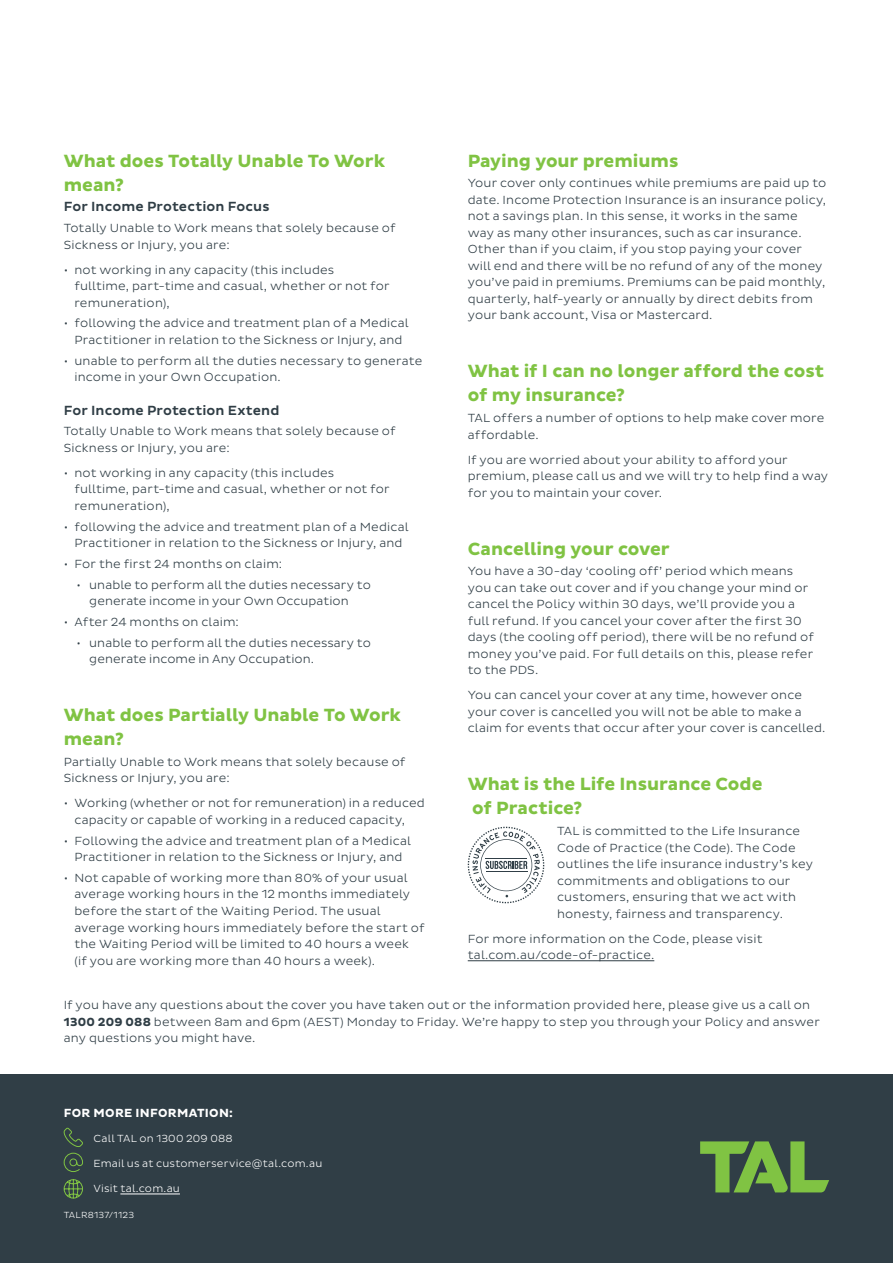
<style>
.page{position:relative;width:893px;height:1263px;background:#fff}
.page>*{position:absolute;margin:0;border:0;box-sizing:border-box;transform-origin:0 0}
.t1{font:700 18px/24px "Pluto Sans";color:#80c343}
.t2{font:500 13.5px "Pluto Sans";letter-spacing:.01em;color:#303e46}
.t3{font:300 12px/16.5px "Pluto Sans";letter-spacing:.015em;color:#303e46}
.t4{font:700 12px "Pluto Sans";letter-spacing:.03em;color:#fff}
.t5{font:300 10.5px "Pluto Sans";letter-spacing:.02em;color:#fff}
.t6{font:300 9px "Pluto Sans";letter-spacing:.02em;color:#fff}
.s1{font-weight:700}
</style>
<div class="page">
<hr style="left:468px;top:960px;width:186px;height:1px;background:#303e46">
<svg style="left:468px;top:827px;width:76px;height:76px"></svg>
<div style="left:0;top:1075px;width:893px;height:188px;background:#303e46"></div>
<hr style="left:120px;top:1193px;width:60px;height:1px;background:#fff">
<svg style="left:63px;top:1127px;width:20px;height:45px"></svg>
<svg style="left:63px;top:1179px;width:20px;height:20px"></svg>
<svg style="left:700px;top:1141px;width:129px;height:51px"></svg>
<h1 class="t1" style="left:64px;top:149px;width:323px">What does Totally Unable To Work mean?</h1>
<p class="t2" style="left:64px;top:199px;width:207px">For Income Protection Focus</p>
<p class="t3" style="left:64px;top:220px;width:333px">Totally Unable to Work means that solely because of<br>Sickness or Injury, you are:</p>
<p class="t3" style="left:74px;top:261px;width:317px;text-indent:-11px">• not working in any capacity (this includes fulltime, part-time and casual, whether or not for remuneration),</p>
<p class="t3" style="left:64px;top:315px;width:346px;text-align:center">• following the advice and treatment plan of a Medical<br>Practitioner in relation to the Sickness or Injury, and</p>
<p class="t3" style="left:74px;top:352px;width:349px;text-indent:-11px">• unable to perform all the duties necessary to generate income in your Own Occupation.</p>
<p class="t2" style="left:64px;top:402px;width:217px">For Income Protection Extend</p>
<p class="t3" style="left:64px;top:423px;width:333px">Totally Unable to Work means that solely because of<br>Sickness or Injury, you are:</p>
<p class="t3" style="left:74px;top:465px;width:317px;text-indent:-11px">• not working in any capacity (this includes fulltime, part-time and casual, whether or not for remuneration),</p>
<p class="t3" style="left:64px;top:518px;width:346px;text-align:center">• following the advice and treatment plan of a Medical<br>Practitioner in relation to the Sickness or Injury, and</p>
<p class="t3" style="left:64px;top:556px;width:220px">• For the first 24 months on claim:</p>
<p class="t3" style="left:89px;top:576px;width:283px;text-indent:-13px">• unable to perform all the duties necessary to generate income in your Own Occupation</p>
<p class="t3" style="left:64px;top:614px;width:177px">• After 24 months on claim:</p>
<p class="t3" style="left:89px;top:634px;width:283px;text-indent:-13px">• unable to perform all the duties necessary to generate income in Any Occupation.</p>
<h1 class="t1" style="left:64px;top:704px;width:339px">What does Partially Unable To Work mean?</h1>
<p class="t3" style="left:64px;top:754px;width:343px">Partially Unable to Work means that solely because of<br>Sickness or Injury, you are:</p>
<p class="t3" style="left:74px;top:795px;width:352px;text-indent:-11px">• Working (whether or not for remuneration) in a reduced capacity or capable of working in a reduced capacity,</p>
<p class="t3" style="left:64px;top:832px;width:349px;text-align:center">• Following the advice and treatment plan of a Medical<br>Practitioner in relation to the Sickness or Injury, and</p>
<p class="t3" style="left:74px;top:870px;width:352px;text-indent:-11px">• Not capable of working more than 80% of your usual average working hours in the 12 months immediately before the start of the Waiting Period. The usual average working hours immediately before the start of the Waiting Period will be limited to 40 hours a week<br>(if you are working more than 40 hours a week).</p>
<h1 class="t1" style="left:468px;top:149px;width:212px">Paying your premiums</h1>
<p class="t3" style="left:468px;top:175px;width:360px">Your cover only continues while premiums are paid up to date. Income Protection Insurance is an insurance policy, not a savings plan. In this sense, it works in the same way as many other insurances, such as car insurance.<br>Other than if you claim, if you stop paying your cover will end and there will be no refund of any of the money you’ve paid in premiums. Premiums can be paid monthly, quarterly, half-yearly or annually by direct debits from your bank account, Visa or Mastercard.</p>
<h1 class="t1" style="left:468px;top:360px;width:358px">What if I can no longer afford the cost of my insurance?</h1>
<p class="t3" style="left:468px;top:410px;width:358px">TAL offers a number of options to help make cover more affordable.</p>
<p class="t3" style="left:468px;top:451px;width:362px">If you are worried about your ability to afford your premium, please call us and we will try to help find a way for you to maintain your cover.</p>
<h1 class="t1" style="left:468px;top:537px;width:204px">Cancelling your cover</h1>
<p class="t3" style="left:468px;top:563px;width:348px">You have a 30-day ‘cooling off’ period which means you can take out cover and if you change your mind or cancel the Policy within 30 days, we’ll provide you a full refund. If you cancel your cover after the first 30 days (the cooling off period), there will be no refund of money you’ve paid. For full details on this, please refer to the PDS.</p>
<p class="t3" style="left:468px;top:687px;width:359px">You can cancel your cover at any time, however once your cover is cancelled you will not be able to make a claim for events that occur after your cover is cancelled.</p>
<h1 class="t1" style="left:468px;top:773px;width:296px">What is the Life Insurance Code of Practice?</h1>
<p class="t3" style="left:557px;top:823px;width:258px">TAL is committed to the Life Insurance Code of Practice (the Code). The Code outlines the life insurance industry’s key commitments and obligations to our customers, ensuring that we act with honesty, fairness and transparency.</p>
<p class="t3" style="left:468px;top:930px;width:296px">For more information on the Code, please visit tal.com.au/code-of-practice.</p>
<p class="t3" style="left:64px;top:997px;width:758px">If you have any questions about the cover you have taken out or the information provided here, please give us a call on<br><span class="s1">1300 209 088</span> between 8am and 6pm (AEST) Monday to Friday. We’re happy to step you through your Policy and answer any questions you might have.</p>
<p class="t4" style="left:64px;top:1106px;width:171px">FOR MORE INFORMATION:</p>
<p class="t5" style="left:93px;top:1133px;width:141px">Call TAL on 1300 209 088</p>
<p class="t5" style="left:93px;top:1158px;width:230px">Email us at customerservice@tal.com.au</p>
<p class="t5" style="left:93px;top:1183px;width:88px">Visit tal.com.au</p>
<p class="t6" style="left:64px;top:1210px;width:72px">TALR8137/1123</p>
</div>
